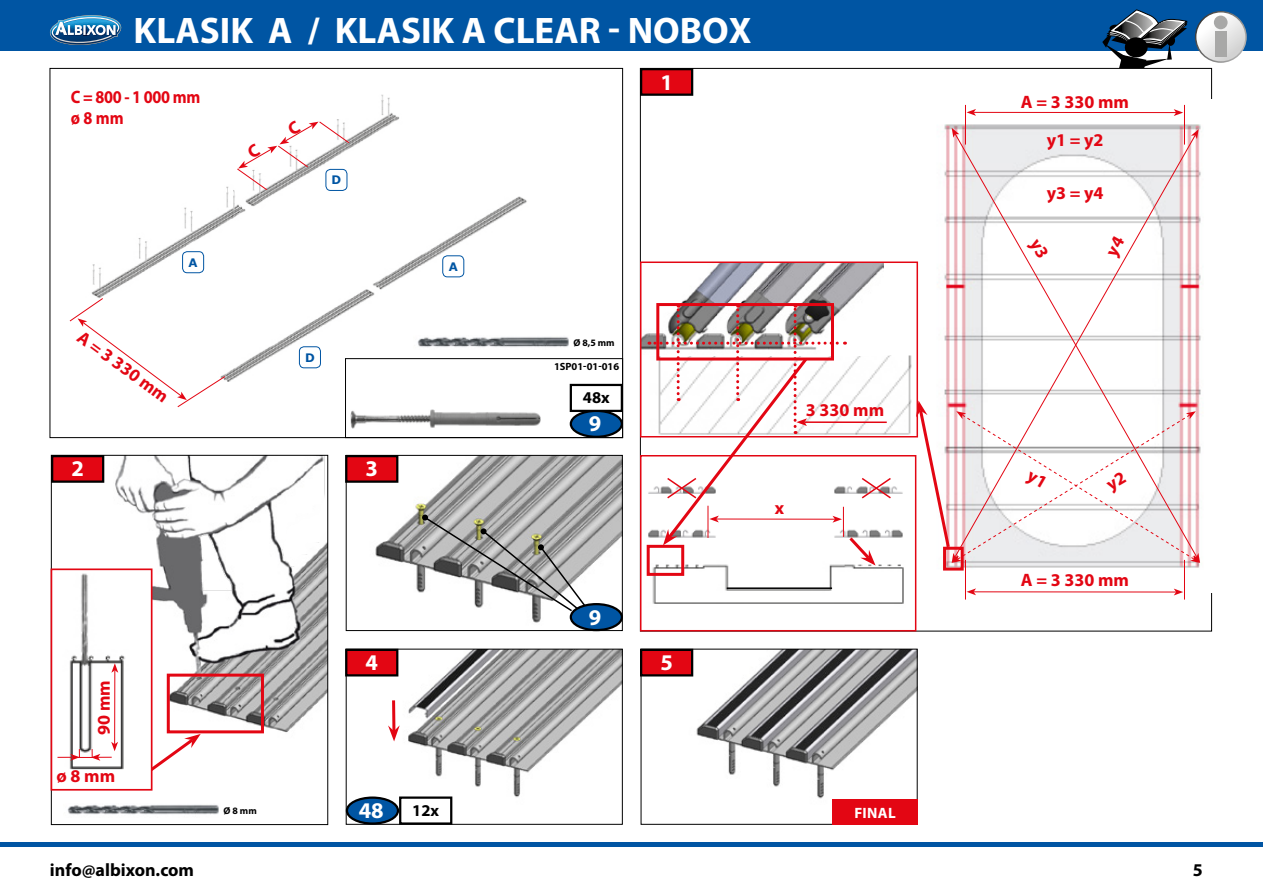
<style>
.page{position:relative;width:1263px;height:893px;background:#fff}
.page>*{position:absolute;margin:0;border:0;box-sizing:border-box;transform-origin:0 0}
.t1{font:700 37.05px "Myriad Pro";color:#fff}
.t2{font:700 22.5px "Myriad Pro";color:#fff}
.t3{font:700 18px "Myriad Pro";color:#e30613}
.t4{font:700 18px "Myriad Pro";color:#000}
.t5{font:700 18px/21.6px "Myriad Pro";letter-spacing:-.02em;color:#e30613;scale:.9 1}
.t6{font:700 16.5px "Myriad Pro";color:#000}
.t7{font:700 15px "Myriad Pro";letter-spacing:.02em;color:#fff}
.t8{font:700 11.7px "Verdana";color:#0055a3}
.t9{font:700 10.5px "Myriad Pro";color:#000}
.t10{font:700 9.75px "Myriad Pro";color:#000}
</style>
<div class="page">
<div style="left:0;top:0;width:1263px;height:51px;background:#0055a3"></div>
<hr style="left:0;top:842px;width:1263px;height:4px;background:#0055a3">
<svg style="left:1196px;top:12px;width:50px;height:50px"></svg>
<div style="left:1195px;top:11px;width:52px;height:52px;border:2px solid #fff;border-radius:50%"></div>
<div style="left:1215px;top:32px;width:11px;height:25px;background:#a8a8a7"></div>
<div style="left:1214px;top:16px;width:13px;height:13px;background:#a8a8a7;border-radius:50%"></div>
<svg style="left:1102px;top:10px;width:85px;height:58px"></svg>
<svg style="left:50px;top:15px;width:71px;height:30px"></svg>
<img style="left:91px;top:94px;width:505px;height:328px">
<img style="left:646px;top:551px;width:258px;height:53px">
<img style="left:892px;top:486px;width:11px;height:8px">
<img style="left:892px;top:529px;width:11px;height:9px">
<img style="left:892px;top:355px;width:19px;height:79px">
<svg style="left:69px;top:297px;width:157px;height:111px"></svg>
<div style="left:345px;top:358px;width:278px;height:80px;border:1px solid #000"></div>
<img style="left:351px;top:410px;width:191px;height:18px">
<div style="left:571px;top:411px;width:51px;height:26px;background:#0055a3;border-radius:50%"></div>
<div style="left:570px;top:410px;width:53px;height:28px;border:2px solid #000;border-radius:50%"></div>
<div style="left:571px;top:385px;width:51px;height:26px;background:#fff"></div>
<div style="left:570px;top:384px;width:53px;height:28px;border:2px solid #000"></div>
<img style="left:375px;top:457px;width:246px;height:168px">
<div style="left:346px;top:455px;width:277px;height:176px;border:1px solid #000"></div>
<svg style="left:422px;top:514px;width:166px;height:104px"></svg>
<div style="left:571px;top:604px;width:51px;height:26px;background:#0055a3;border-radius:50%"></div>
<div style="left:570px;top:603px;width:53px;height:28px;border:2px solid #000;border-radius:50%"></div>
<img style="left:115px;top:457px;width:211px;height:277px">
<div style="left:167px;top:674px;width:97px;height:59px;border:3px solid #e30613"></div>
<svg style="left:152px;top:734px;width:49px;height:41px"></svg>
<img style="left:69px;top:571px;width:80px;height:199px">
<div style="left:51px;top:568px;width:101px;height:223px;border:2px solid #e30613"></div>
<hr style="left:114px;top:670px;width:1px;height:74px;background:#e30613">
<svg style="left:111px;top:663px;width:7px;height:10px"></svg>
<svg style="left:57px;top:742px;width:61px;height:19px"></svg>
<img style="left:67px;top:804px;width:152px;height:11px">
<img style="left:944px;top:104px;width:257px;height:489px">
<svg style="left:1191px;top:129px;width:8px;height:10px"></svg>
<svg style="left:954px;top:133px;width:243px;height:267px"></svg>
<svg style="left:952px;top:128px;width:7px;height:10px"></svg>
<hr style="left:974px;top:112px;width:202px;height:1px;background:#e30613">
<svg style="left:966px;top:109px;width:10px;height:7px"></svg>
<svg style="left:1174px;top:109px;width:9px;height:7px"></svg>
<hr style="left:965px;top:105px;width:1px;height:40px;background:#e30613">
<hr style="left:1184px;top:105px;width:1px;height:40px;background:#e30613">
<hr style="left:965px;top:560px;width:1px;height:40px;background:#e30613">
<hr style="left:1184px;top:560px;width:1px;height:40px;background:#e30613">
<hr style="left:974px;top:591px;width:202px;height:1px;background:#e30613">
<svg style="left:966px;top:588px;width:10px;height:7px"></svg>
<svg style="left:1174px;top:589px;width:9px;height:6px"></svg>
<div style="left:943px;top:547px;width:21px;height:24px;border:3px solid #e30613"></div>
<img style="left:643px;top:264px;width:240px;height:86px">
<div style="left:656px;top:303px;width:178px;height:58px;border:3px solid #e30613"></div>
<div style="left:640px;top:455px;width:276px;height:176px;border:2px solid #e30613"></div>
<div style="left:647px;top:545px;width:37px;height:31px;border:3px solid #e30613"></div>
<hr style="left:727px;top:587px;width:105px;height:2px;background:#000">
<svg style="left:649px;top:305px;width:243px;height:261px"></svg>
<div style="left:641px;top:69px;width:51px;height:26px;background:#e30613"></div>
<div style="left:640px;top:68px;width:53px;height:28px;border:2px solid #000"></div>
<div style="left:52px;top:456px;width:51px;height:26px;background:#e30613"></div>
<div style="left:51px;top:455px;width:53px;height:28px;border:2px solid #000"></div>
<div style="left:346px;top:456px;width:51px;height:26px;background:#e30613"></div>
<div style="left:345px;top:455px;width:53px;height:28px;border:2px solid #000"></div>
<img style="left:413px;top:336px;width:160px;height:14px">
<div style="left:573px;top:334px;width:44px;height:17px;background:#fff"></div>
<div style="left:182px;top:251px;width:22px;height:22px;border:1px solid #0055a3;border-radius:5px"></div>
<div style="left:299px;top:346px;width:22px;height:22px;border:1px solid #0055a3;border-radius:5px"></div>
<div style="left:442px;top:255px;width:22px;height:22px;border:1px solid #0055a3;border-radius:5px"></div>
<div style="left:640px;top:261px;width:278px;height:176px;border:2px solid #e30613"></div>
<img style="left:368px;top:651px;width:253px;height:157px">
<div style="left:346px;top:649px;width:277px;height:176px;border:1px solid #000"></div>
<div style="left:346px;top:650px;width:51px;height:25px;background:#e30613"></div>
<div style="left:345px;top:649px;width:53px;height:27px;border:2px solid #000"></div>
<img style="left:663px;top:651px;width:252px;height:148px">
<div style="left:641px;top:649px;width:276px;height:176px;border:1px solid #000"></div>
<div style="left:641px;top:650px;width:51px;height:25px;background:#e30613"></div>
<div style="left:640px;top:649px;width:53px;height:27px;border:2px solid #000"></div>
<div style="left:832px;top:799px;width:85px;height:26px;background:#e30613"></div>
<hr style="left:392px;top:700px;width:3px;height:31px;background:#e30613">
<svg style="left:388px;top:725px;width:12px;height:16px"></svg>
<div style="left:347px;top:798px;width:51px;height:25px;background:#0055a3;border-radius:50%"></div>
<div style="left:346px;top:796px;width:53px;height:29px;border:2px solid #000;border-radius:50%"></div>
<div style="left:400px;top:798px;width:51px;height:25px;background:#fff"></div>
<div style="left:399px;top:796px;width:53px;height:29px;border:2px solid #000"></div>
<svg style="left:236px;top:121px;width:114px;height:70px"></svg>
<svg style="left:1026px;top:238px;width:23px;height:21px"></svg>
<svg style="left:1108px;top:235px;width:17px;height:24px"></svg>
<svg style="left:916px;top:400px;width:284px;height:163px"></svg>
<h1 class="t1" style="left:134px;top:6px;width:619px">KLASIK A / KLASIK A CLEAR - NOBOX</h1>
<p class="t5" style="left:71px;top:85px;width:145px">C = 800 - 1 000 mm ø 8 mm</p>
<p class="t8" style="left:189px;top:254px;width:11px">A</p>
<p class="t3" style="left:86px;top:325px;width:109px;rotate:36deg">A = 3 330 mm</p>
<p class="t8" style="left:332px;top:172px;width:11px">D</p>
<p class="t8" style="left:305px;top:349px;width:11px">D</p>
<p class="t2" style="left:71px;top:454px;width:14px">2</p>
<p class="t2" style="left:365px;top:454px;width:14px">3</p>
<p class="t8" style="left:449px;top:258px;width:11px">A</p>
<p class="t2" style="left:660px;top:67px;width:14px">1</p>
<p class="t10" style="left:573px;top:336px;width:43px">Ø 8,5 mm</p>
<p class="t9" style="left:554px;top:360px;width:67px">1SP01-01-016</p>
<p class="t6" style="left:583px;top:387px;width:28px">48x</p>
<p class="t2" style="left:589px;top:409px;width:14px">9</p>
<p class="t2" style="left:589px;top:602px;width:14px">9</p>
<p class="t3" style="left:92px;top:735px;width:56px;rotate:-90deg">90 mm</p>
<p class="t3" style="left:57px;top:764px;width:60px">ø 8 mm</p>
<p class="t2" style="left:365px;top:648px;width:14px">4</p>
<p class="t2" style="left:660px;top:648px;width:14px">5</p>
<p class="t3" style="left:806px;top:399px;width:80px">3 330 mm</p>
<p class="t3" style="left:775px;top:496px;width:11px">x</p>
<p class="t10" style="left:224px;top:804px;width:35px">Ø 8 mm</p>
<p class="t2" style="left:359px;top:796px;width:26px">48</p>
<p class="t6" style="left:412px;top:800px;width:28px">12x</p>
<p class="t7" style="left:854px;top:803px;width:43px">FINAL</p>
<p class="t3" style="left:1021px;top:90px;width:109px">A = 3 330 mm</p>
<p class="t3" style="left:1047px;top:128px;width:58px">y1 = y2</p>
<p class="t3" style="left:1047px;top:181px;width:58px">y3 = y4</p>
<p class="t3" style="left:1021px;top:568px;width:109px">A = 3 330 mm</p>
<p class="t4" style="left:50px;top:858px;width:146px">info@albixon.com</p>
<p class="t4" style="left:1193px;top:858px;width:11px">5</p>
</div>
